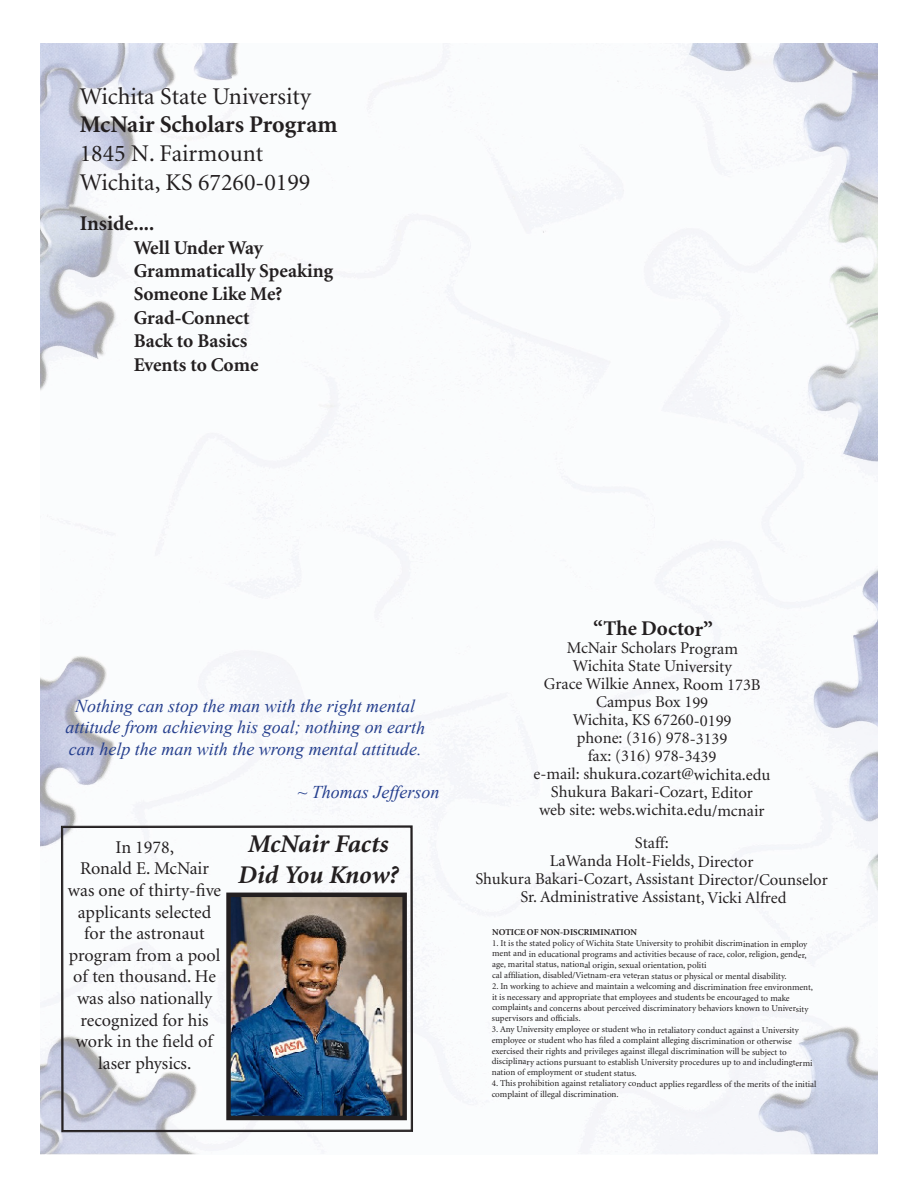
<style>
.page{position:relative;width:918px;height:1188px;background:#fff}
.page>*{position:absolute;margin:0;border:0;box-sizing:border-box;transform-origin:0 0}
.t1{font:italic 700 25.5px "Minion";color:#231f20}
.t2{font:24px "Minion";color:#231f20}
.t3{font:700 24px "Minion";color:#231f20}
.t4{font:700 21px "Minion";color:#231f20}
.t5{font:700 19.5px "Minion";color:#231f20}
.t6{font:18px/21.6px "Minion";color:#231f20;text-align:center}
.t7{font:italic 18px/21.6px "Times New Roman";color:#253f8e}
.t8{font:16.5px "Minion";letter-spacing:-.005em;color:#231f20}
.t9{font:9px "Minion";letter-spacing:-.005em;color:#231f20}
.t10{font:700 9px "Minion";letter-spacing:-.005em;color:#231f20}
</style>
<div class="page">
<img style="left:41px;top:43px;width:836px;height:1112px">
<svg style="left:61px;top:424px;width:352px;height:708px"></svg>
<div style="left:63px;top:827px;width:348px;height:304px;border:1px solid #231f20"></div>
<img style="left:231px;top:898px;width:171px;height:217px">
<div style="left:226px;top:893px;width:181px;height:227px;border:4px solid #231f20"></div>
<p class="t2" style="left:80px;top:84px;width:233px">Wichita State University</p>
<p class="t3" style="left:80px;top:112px;width:259px">McNair Scholars Program</p>
<p class="t2" style="left:80px;top:142px;width:185px">1845 N. Fairmount</p>
<p class="t2" style="left:80px;top:170px;width:232px">Wichita, KS 67260-0199</p>
<p class="t4" style="left:80px;top:213px;width:76px">Inside....</p>
<p class="t5" style="left:134px;top:237px;width:131px">Well Under Way</p>
<p class="t5" style="left:134px;top:261px;width:201px">Grammatically Speaking</p>
<p class="t5" style="left:134px;top:284px;width:150px">Someone Like Me?</p>
<p class="t5" style="left:134px;top:308px;width:118px">Grad-Connect</p>
<p class="t5" style="left:134px;top:331px;width:115px">Back to Basics</p>
<p class="t5" style="left:134px;top:354px;width:126px">Events to Come</p>
<p class="t7" style="left:75px;top:694px;width:342px">Nothing can stop the man with the right mental</p>
<p class="t7" style="left:65px;top:716px;width:361px">attitude from achieving his goal; nothing on earth can help the man with the wrong mental attitude.</p>
<p class="t7" style="left:298px;top:781px;width:143px">~ Thomas Jefferson</p>
<p class="t1" style="left:248px;top:831px;width:142px">McNair Facts</p>
<p class="t1" style="left:238px;top:862px;width:162px">Did You Know?</p>
<p class="t6" style="left:115px;top:837px;width:60px">In 1978,</p>
<p class="t6" style="left:68px;top:859px;width:155px">Ronald E. McNair was one of thirty-five applicants selected for the astronaut program from a pool of ten thousand. He was also nationally recognized for his work in the field of laser physics.</p>
<p class="t4" style="left:593px;top:618px;width:121px">“The Doctor”</p>
<p class="t8" style="left:567px;top:640px;width:173px">McNair Scholars Program</p>
<p class="t8" style="left:573px;top:658px;width:160px">Wichita State University</p>
<p class="t8" style="left:544px;top:676px;width:218px">Grace Wilkie Annex, Room 173B</p>
<p class="t8" style="left:596px;top:694px;width:114px">Campus Box 199</p>
<p class="t8" style="left:573px;top:712px;width:160px">Wichita, KS 67260-0199</p>
<p class="t8" style="left:577px;top:730px;width:152px">phone: (316) 978-3139</p>
<p class="t8" style="left:588px;top:748px;width:130px">fax: (316) 978-3439</p>
<p class="t8" style="left:533px;top:766px;width:239px">e-mail: shukura.cozart@wichita.edu</p>
<p class="t8" style="left:551px;top:784px;width:204px">Shukura Bakari-Cozart, Editor</p>
<p class="t8" style="left:539px;top:802px;width:227px">web site: webs.wichita.edu/mcnair</p>
<p class="t8" style="left:635px;top:835px;width:35px">Staff:</p>
<p class="t8" style="left:550px;top:853px;width:205px">LaWanda Holt-Fields, Director</p>
<p class="t8" style="left:475px;top:871px;width:354px">Shukura Bakari-Cozart, Assistant Director/Counselor</p>
<p class="t8" style="left:520px;top:889px;width:268px">Sr. Administrative Assistant, Vicki Alfred</p>
<p class="t10" style="left:492px;top:928px;width:146px">NOTICE OF NON-DISCRIMINATION</p>
<p class="t9" style="left:492px;top:939px;width:316px">1. It is the stated policy of Wichita State University to prohibit discrimination in employ</p>
<p class="t9" style="left:492px;top:950px;width:316px">ment and in educational programs and activities because of race, color, religion, gender,</p>
<p class="t9" style="left:492px;top:960px;width:216px">age, marital status, national origin, sexual orientation, politi</p>
<p class="t9" style="left:492px;top:971px;width:296px">cal affiliation, disabled/Vietnam-era veteran status or physical or mental disability.</p>
<p class="t9" style="left:492px;top:982px;width:322px">2. In working to achieve and maintain a welcoming and discrimination free environment,</p>
<p class="t9" style="left:492px;top:993px;width:299px">it is necessary and appropriate that employees and students be encouraged to make</p>
<p class="t9" style="left:492px;top:1004px;width:318px">complaints and concerns about perceived discriminatory behaviors known to University</p>
<p class="t9" style="left:492px;top:1014px;width:90px">supervisors and officials.</p>
<p class="t9" style="left:492px;top:1025px;width:308px">3. Any University employee or student who in retaliatory conduct against a University</p>
<p class="t9" style="left:492px;top:1036px;width:301px">employee or student who has filed a complaint alleging discrimination or otherwise</p>
<p class="t9" style="left:492px;top:1047px;width:297px">exercised their rights and privileges against illegal discrimination will be subject to</p>
<p class="t9" style="left:492px;top:1058px;width:322px">disciplinary actions pursuant to establish University procedures up to and includingtermi</p>
<p class="t9" style="left:492px;top:1068px;width:147px">nation of employment or student status.</p>
<p class="t9" style="left:492px;top:1079px;width:326px">4. This prohibition against retaliatory conduct applies regardless of the merits of the initial</p>
<p class="t9" style="left:492px;top:1090px;width:129px">complaint of illegal discrimination.</p>
</div>
